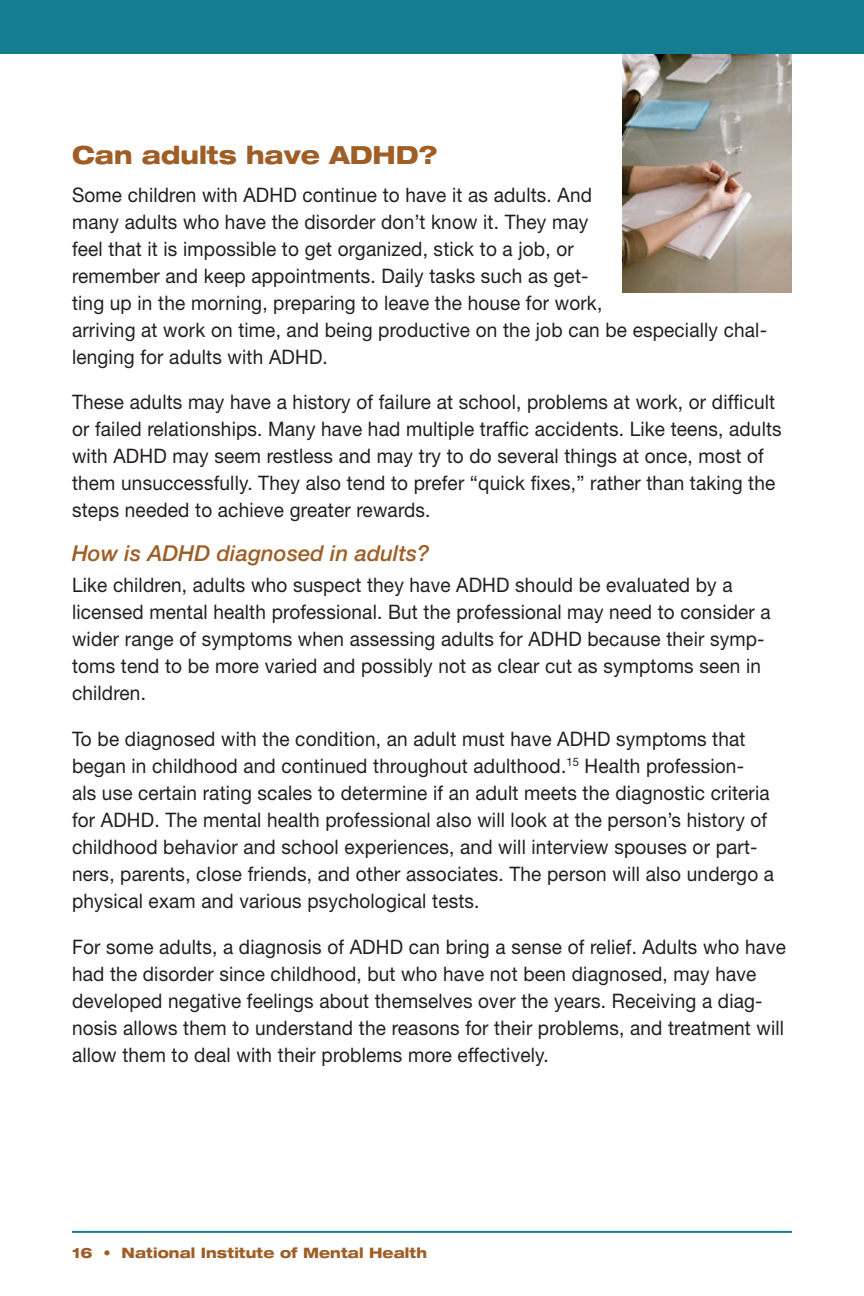
<style>
.page{position:relative;width:864px;height:1296px;background:#fff}
.page>*{position:absolute;margin:0;border:0;box-sizing:border-box;transform-origin:0 0}
._1a__Header{font:800 expanded 25px "Helvetica Neue";color:#9e5e25;scale:.95 1}
._1c__Subhead_2_-_bro{font:italic 500 22px "Helvetica Neue";letter-spacing:.005em;color:#9e5e25}
._2a__Body_Text{font:20px/27px "Helvetica Neue";letter-spacing:.01em;color:#231f20;scale:.95 1}
.t1{font:800 expanded 14.4px "Helvetica Neue";letter-spacing:.005em;color:#9e5e25;scale:.95 1}
.s1{font-weight:900;font-stretch:normal}
</style>
<div class="page">
<div style="left:0;top:0;width:864px;height:54px;background:#167d90"></div>
<hr style="left:72px;top:1231px;width:720px;height:2px;background:#167d90">
<img style="left:623px;top:54px;width:169px;height:238px">
<p class="_1a__Header" style="left:72px;top:139px;width:386px">Can adults have ADHD?</p>
<p class="_2a__Body_Text" style="left:72px;top:181px;width:733px">Some children with ADHD continue to have it as adults. And<br>many adults who have the disorder don’t know it. They may<br>feel that it is impossible to get organized, stick to a job, or<br>remember and keep appointments. Daily tasks such as get-<br>ting up in the morning, preparing to leave the house for work,<br>arriving at work on time, and being productive on the job can be especially chal&shy;lenging for adults with ADHD.</p>
<p class="_2a__Body_Text" style="left:72px;top:388px;width:749px">These adults may have a history of failure at school, problems at work, or difficult or failed relationships. Many have had multiple traffic accidents. Like teens, adults with ADHD may seem restless and may try to do several things at once, most of them unsuccessfully. They also tend to prefer “quick fixes,” rather than taking the steps needed to achieve greater rewards.</p>
<p class="_1c__Subhead_2_-_bro" style="left:72px;top:540px;width:359px">How is ADHD diagnosed in adults?</p>
<p class="_2a__Body_Text" style="left:72px;top:571px;width:737px">Like children, adults who suspect they have ADHD should be evaluated by a licensed mental health professional. But the professional may need to consider a wider range of symptoms when assessing adults for ADHD because their symp&shy;toms tend to be more varied and possibly not as clear cut as symptoms seen in children.</p>
<p class="_2a__Body_Text" style="left:72px;top:725px;width:741px">To be diagnosed with the condition, an adult must have ADHD symptoms that began in childhood and continued throughout adulthood.<sup>15</sup> Health profession-<br>als use certain rating scales to determine if an adult meets the diagnostic criteria for ADHD. The mental health professional also will look at the person’s history of childhood behavior and school experiences, and will interview spouses or part&shy;ners, parents, close friends, and other associates. The person will also undergo a physical exam and various psychological tests.</p>
<p class="_2a__Body_Text" style="left:72px;top:933px;width:753px">For some adults, a diagnosis of ADHD can bring a sense of relief. Adults who have had the disorder since childhood, but who have not been diagnosed, may have developed negative feelings about themselves over the years. Receiving a diag&shy;nosis allows them to understand the reasons for their problems, and treatment will allow them to deal with their problems more effectively.</p>
<p class="t1" style="left:72px;top:1244px;width:12px">16</p>
<p class="t1" style="left:104px;top:1244px;width:342px"><span class="s1">•</span> National Institute of Mental Health</p>
</div>
